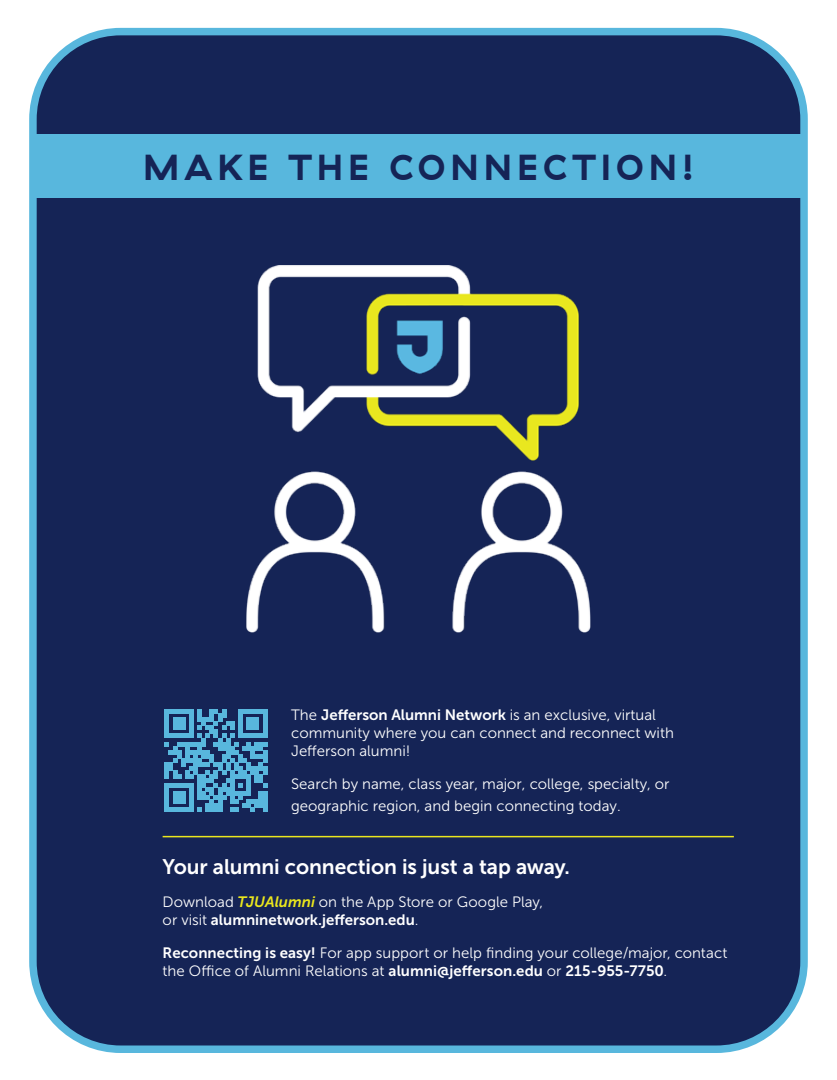
<style>
.page{position:relative;width:837px;height:1080px;background:#fff}
.page>*{position:absolute;margin:0;border:0;box-sizing:border-box;transform-origin:0 0}
.t1{font:700 36px "GT Haptik";letter-spacing:.135em;color:#152456}
.t2{font:21px "Museo Sans 700";letter-spacing:-.005em;color:#fff}
.t3{font:15px/18px "Museo Sans 300";color:#fff}
.t4{font:15px "Museo Sans 700";color:#fff}
.s1{font-family:"Museo Sans 700"}
.s2{font-family:"Museo Sans 700";font-style:italic;color:#ebe71d}
.s3{font-family:"Museo Sans 300"}
</style>
<div class="page">
<div style="left:33px;top:32px;width:771px;height:1017px;background:#152456;border-radius:88px"></div>
<div style="left:29px;top:28px;width:779px;height:1025px;border:8px solid #58b7dd;border-radius:88px"></div>
<div style="left:32px;top:135px;width:775px;height:63px;background:#58b7dd"></div>
<hr style="left:163px;top:836px;width:571px;height:1px;background:#ebe71d">
<img style="left:246px;top:266px;width:345px;height:367px">
<svg style="left:165px;top:709px;width:102px;height:103px"></svg>
<h1 class="t1" style="left:143px;top:145px;width:552px">MAKE THE CONNECTION!</h1>
<p class="t3" style="left:291px;top:706px;width:384px">The <span class="s1">Jefferson Alumni Network</span> is an exclusive, virtual community where you can connect and reconnect with<br>Jefferson alumni!</p>
<p class="t3" style="left:291px;top:773px;width:380px;line-height:21.6px">Search by name, class year, major, college, specialty, or geographic region, and begin connecting today.</p>
<h2 class="t2" style="left:163px;top:855px;width:409px">Your alumni connection is just a tap away.</h2>
<p class="t3" style="left:163px;top:892px;width:382px">Download <span class="s2">TJUAlumni</span> on the App Store or Google Play,</p>
<p class="t4" style="left:163px;top:911px;width:257px"><span class="s3">or visit</span> alumninetwork.jefferson.edu<span class="s3">.</span></p>
<p class="t3" style="left:163px;top:943px;width:566px"><span class="s1">Reconnecting is easy!</span> For app support or help finding your college/major, contact</p>
<p class="t4" style="left:163px;top:962px;width:506px"><span class="s3">the Office of Alumni Relations at</span> alumni@jefferson.edu <span class="s3">or</span> 215-955-7750<span class="s3">.</span></p>
</div>
